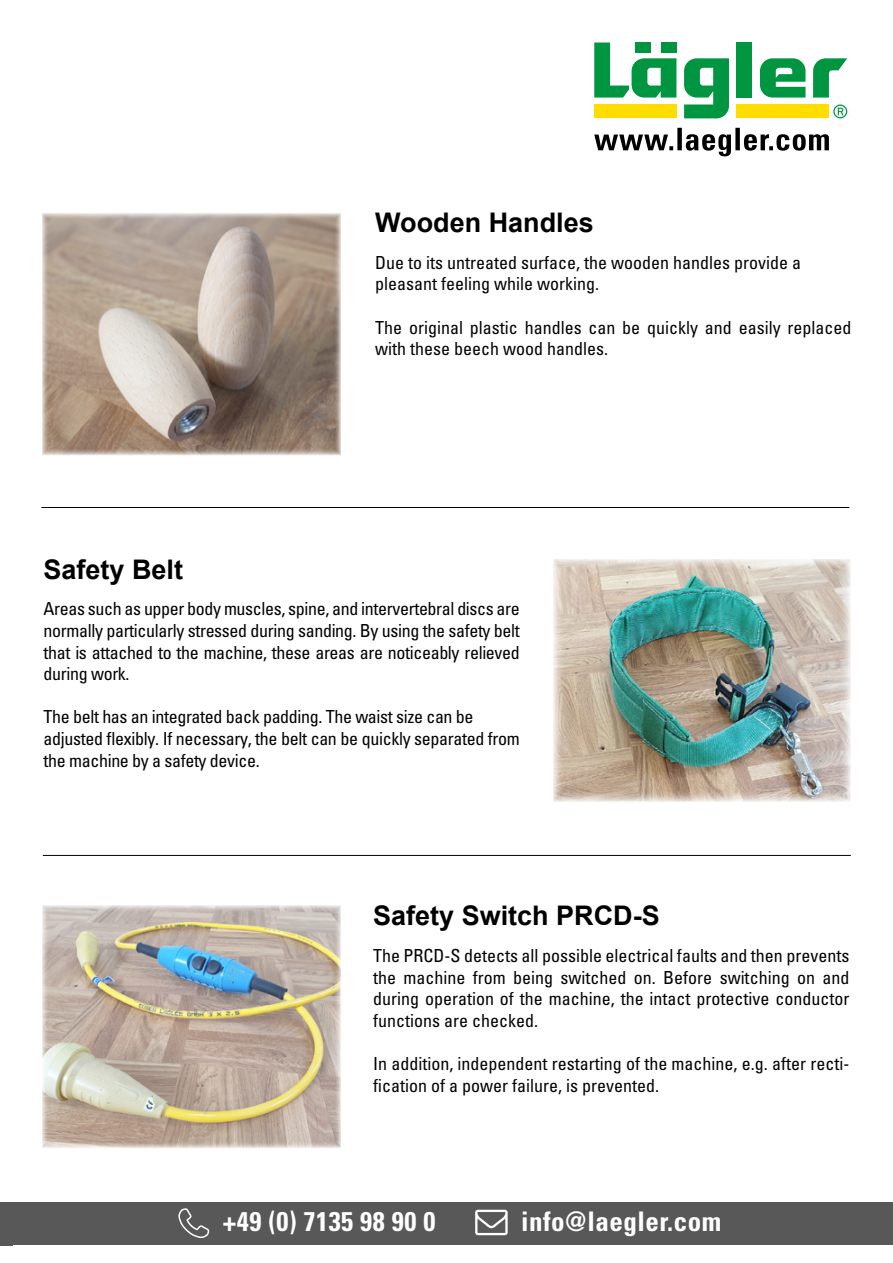
<style>
.page{position:relative;width:893px;height:1263px;background:#fff}
.page>*{position:absolute;margin:0;border:0;box-sizing:border-box;transform-origin:0 0}
.t1{font:700 27px "Arial";color:#000}
.t2{font:700 condensed 27px "Univers LT Std";letter-spacing:.02em;color:#fff}
.t3{font:condensed 18px/21.6px "Univers LT Pro";color:#020203}
.t4{font:condensed 18px/21.6px "Univers LT Pro";letter-spacing:-.02em;color:#020203}
</style>
<div class="page">
<img style="left:553px;top:559px;width:298px;height:242px">
<img style="left:43px;top:213px;width:298px;height:242px">
<img style="left:43px;top:906px;width:298px;height:242px">
<hr style="left:41px;top:507px;width:808px;height:1px;background:#000">
<hr style="left:43px;top:855px;width:808px;height:1px;background:#000">
<div style="left:0;top:1202px;width:893px;height:43px;background:#595858"></div>
<svg style="left:178px;top:1208px;width:32px;height:30px"></svg>
<svg style="left:475px;top:1210px;width:33px;height:25px"></svg>
<div style="left:594px;top:105px;width:82px;height:13px;background:#fd0"></div>
<div style="left:737px;top:105px;width:92px;height:13px;background:#fd0"></div>
<svg style="left:813px;top:58px;width:34px;height:40px"></svg>
<svg style="left:760px;top:58px;width:45px;height:40px"></svg>
<div style="left:737px;top:43px;width:15px;height:55px;background:#009641"></div>
<svg style="left:684px;top:58px;width:45px;height:60px"></svg>
<svg style="left:594px;top:43px;width:82px;height:55px"></svg>
<svg style="left:833px;top:105px;width:14px;height:13px"></svg>
<svg style="left:594px;top:128px;width:235px;height:28px"></svg>
<div style="left:0;top:1203px;width:13px;height:43px;background:#595858"></div>
<h1 class="t1" style="left:375px;top:204px;width:220px">Wooden Handles</h1>
<p class="t3" style="left:375px;top:251px;width:427px">Due to its untreated surface, the wooden handles provide a pleasant feeling while working.</p>
<p class="t3" style="left:375px;top:316px;width:478px">The original plastic handles can be quickly and easily replaced with these beech wood handles.</p>
<h1 class="t1" style="left:44px;top:550px;width:141px">Safety Belt</h1>
<p class="t3" style="left:44px;top:598px;width:478px;text-align:justify">Areas such as upper body muscles, spine, and intervertebral discs are normally particularly stressed during sanding. By using the safety belt that is attached to the machine, these areas are noticeably relieved during work.</p>
<p class="t4" style="left:44px;top:706px;width:478px">The belt has an integrated back padding. The waist size can be adjusted flexibly. If necessary, the belt can be quickly separated from the machine by a safety device.</p>
<h1 class="t1" style="left:373px;top:897px;width:288px">Safety Switch PRCD-S</h1>
<p class="t3" style="left:373px;top:944px;width:478px;text-align:justify">The PRCD-S detects all possible electrical faults and then prevents the machine from being switched on. Before switching on and during operation of the machine, the intact protective conductor functions are checked.</p>
<p class="t3" style="left:373px;top:1052px;width:478px">In addition, independent restarting of the machine, e.g. after recti&shy;fication of a power failure, is prevented.</p>
<h1 class="t2" style="left:223px;top:1205px;width:214px">+49 (0) 7135 98 90 0</h1>
<h1 class="t2" style="left:521px;top:1205px;width:202px">info@laegler.com</h1>
</div>
